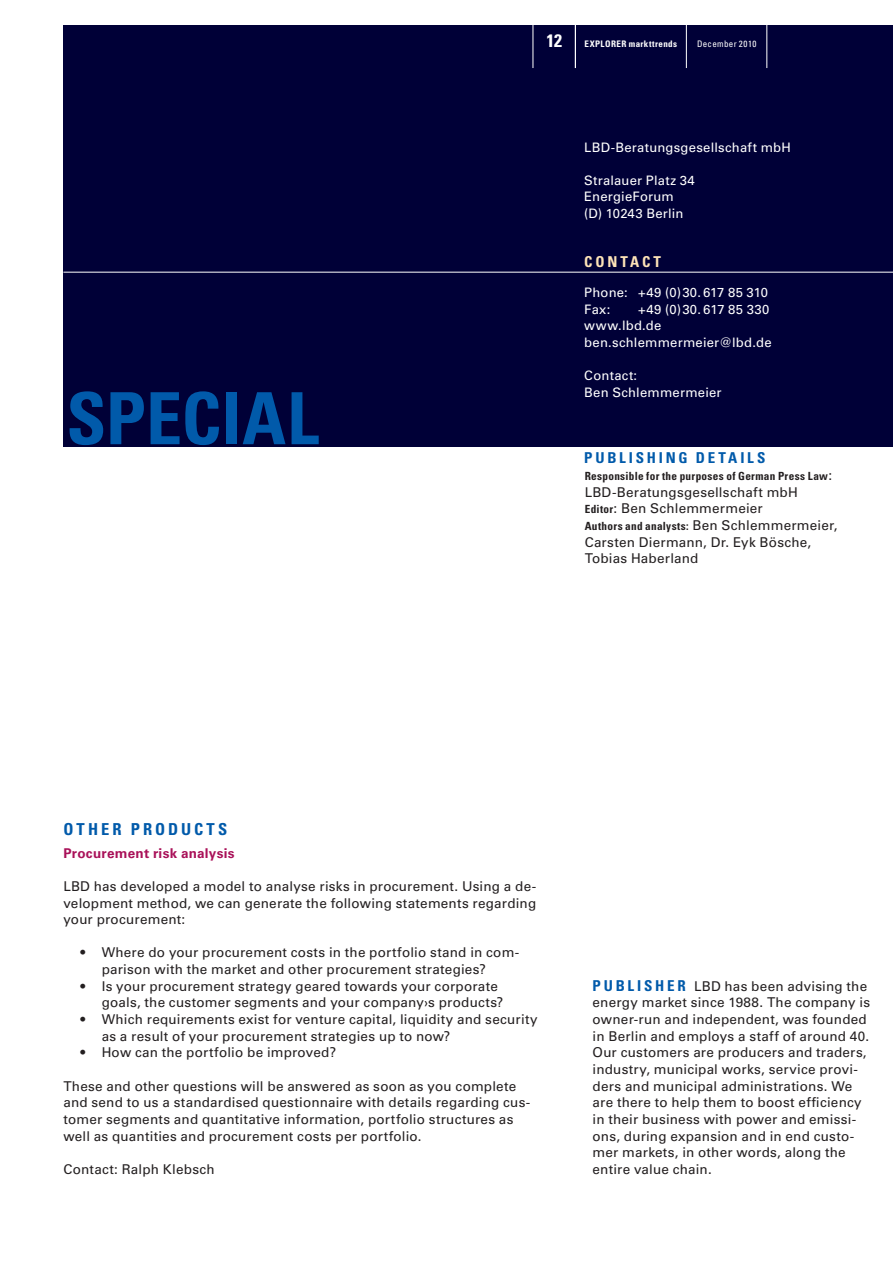
<style>
.page{position:relative;width:893px;height:1263px;background:#fff}
.page>*{position:absolute;margin:0;border:0;box-sizing:border-box;transform-origin:0 0}
.L_Rubrik{font:700 condensed 72px "Univers LT";color:#015aaa}
.t1{font:700 condensed 18px "Univers LT";color:#fff}
._02_Überschrift_blau{font:700 condensed 16.5px "Univers LT";letter-spacing:.175em;color:#015aaa}
._01_Fließtext{font:700 condensed 15px "Univers LT";letter-spacing:.18em;color:#015aaa}
.t2{font:700 condensed 15px "Univers LT";letter-spacing:.18em;color:#fee4b8}
._01_Fließtext-2{font:13.5px/16.6px "Univers LT";letter-spacing:.015em;color:#231f20}
._01_Fließtext_1__Abs{font:13.5px/16.6px "Univers LT";letter-spacing:.015em;color:#231f20;text-align:justify}
.Auflzählung{font:13.5px/16.6px "Univers LT";letter-spacing:.015em;color:#231f20}
.L_Termine_Fließ{font:13.5px/16.6px "Univers LT";letter-spacing:.015em;color:#231f20}
._04_TERMINE_Details{font:700 13.5px "Univers LT";letter-spacing:.02em;color:#a91159}
.L_Fließtext{font:13.05px/16.5px "Univers LT";letter-spacing:.015em;color:#fff}
.L_Termine_Fließ-2{font:700 condensed 11.25px "Univers LT";letter-spacing:.03em;color:#231f20}
.t3{font:700 condensed 9px "Univers LT";letter-spacing:.045em;color:#fff}
.t4{font:condensed 9px "Univers LT";letter-spacing:.04em;color:#fff}
.s1{font-weight:400;font-stretch:normal;font-size:13.5px}
.s2{font-weight:700;font-stretch:condensed;font-size:11.25px}
.s3{font-weight:700;font-stretch:condensed;font-size:15px;color:#015aaa}
</style>
<div class="page">
<div style="left:63px;top:26px;width:830px;height:420px;background:#000037"></div>
<hr style="left:63px;top:272px;width:830px;height:1px;background:#fff">
<hr style="left:766px;top:0;width:1px;height:68px;background:#fff">
<hr style="left:686px;top:0;width:1px;height:68px;background:#fff">
<hr style="left:575px;top:0;width:1px;height:68px;background:#fff">
<hr style="left:533px;top:0;width:1px;height:68px;background:#fff">
<p class="L_Rubrik" style="left:66px;top:374px;width:254px">SPECIAL</p>
<p class="t1" style="left:546px;top:29px;width:17px">12</p>
<p class="t3" style="left:584px;top:38px;width:94px">EXPLORER markttrends</p>
<p class="t4" style="left:697px;top:38px;width:61px">December 2010</p>
<p class="L_Fließtext" style="left:584px;top:139px;width:208px">LBD-Beratungsgesellschaft mbH</p>
<p class="L_Fließtext" style="left:584px;top:172px;width:112px">Stralauer Platz 34<br>EnergieForum (D) 10243 Berlin</p>
<p class="t2" style="left:584px;top:253px;width:78px">CON TAc T</p>
<p class="L_Fließtext" style="left:584px;top:284px;width:185px">Phone: +49 (0)30. 617 85 310</p>
<p class="L_Fließtext" style="left:584px;top:301px;width:28px">Fax:</p>
<p class="L_Fließtext" style="left:584px;top:301px;width:187px;text-indent:54px">+49 (0)30. 617 85 330 www.lbd.de</p>
<p class="L_Fließtext" style="left:584px;top:334px;width:189px">ben.schlemmermeier@lbd.de</p>
<p class="L_Fließtext" style="left:584px;top:367px;width:54px">Contact:</p>
<p class="L_Fließtext" style="left:584px;top:384px;width:139px">Ben Schlemmermeier</p>
<p class="_01_Fließtext" style="left:584px;top:448px;width:44px">Publis</p>
<p class="_01_Fließtext" style="left:647px;top:448px;width:72px">hi ng details</p>
<p class="L_Termine_Fließ-2" style="left:585px;top:469px;width:249px">Responsible for the purposes of German Press Law<span class="s1">:</span></p>
<p class="L_Termine_Fließ" style="left:585px;top:484px;width:215px">LBD-Beratungsgesellschaft mbH<br><span class="s2">Editor</span>: Ben Schlemmermeier</p>
<p class="L_Termine_Fließ-2" style="left:585px;top:519px;width:254px">Authors and analysts: <span class="s1">Ben Schlemmermeier,</span></p>
<p class="L_Termine_Fließ" style="left:585px;top:534px;width:228px">Carsten Diermann, Dr. Eyk Bösche,<br>Tobias Haberland</p>
<p class="_02_Überschrift_blau" style="left:63px;top:819px;width:80px">Ot her pro</p>
<p class="_02_Überschrift_blau" style="left:168px;top:819px;width:38px">ducts</p>
<p class="_04_TERMINE_Details" style="left:63px;top:845px;width:173px">Procurement risk analysis</p>
<p class="_01_Fließtext_1__Abs" style="left:63px;top:878px;width:474px">LBD has developed a model to analyse risks in procurement. Using a de&shy;velopment method, we can generate the following statements regarding your procurement:</p>
<p class="Auflzählung" style="left:102px;top:944px;width:419px;text-indent:-21px">• Where do your procurement costs in the portfolio stand in com&shy;parison with the market and other procurement strategies?</p>
<p class="Auflzählung" style="left:102px;top:978px;width:403px;text-indent:-21px">• Is your procurement strategy geared towards your corporate goals, the customer segments and your company›s products?</p>
<p class="Auflzählung" style="left:102px;top:1011px;width:437px;text-indent:-21px">• Which requirements exist for venture capital, liquidity and security as a result of your procurement strategies up to now?</p>
<p class="Auflzählung" style="left:80px;top:1044px;width:257px">• How can the portfolio be improved?</p>
<p class="_01_Fließtext_1__Abs" style="left:63px;top:1078px;width:469px;text-align:left">These and other questions will be answered as soon as you complete and send to us a standardised questionnaire with details regarding cus&shy;tomer segments and quantitative information, portfolio structures as well as quantities and procurement costs per portfolio.</p>
<p class="_01_Fließtext_1__Abs" style="left:63px;top:1161px;width:153px">Contact: Ralph Klebsch</p>
<p class="_01_Fließtext" style="left:593px;top:976px;width:44px">Publis</p>
<p class="_01_Fließtext-2" style="left:593px;top:978px;width:279px;text-indent:63px"><span class="s3">h er</span> LBD has been advising the energy market since 1988. The company is owner-run and independent, was founded in Berlin and employs a staff of around 40.<br>Our customers are producers and traders, industry, municipal works, service provi&shy;ders and municipal administrations. We are there to help them to boost efficiency in their business with power and emissi&shy;ons, during expansion and in end custo&shy;mer markets, in other words, along the entire value chain.</p>
</div>
